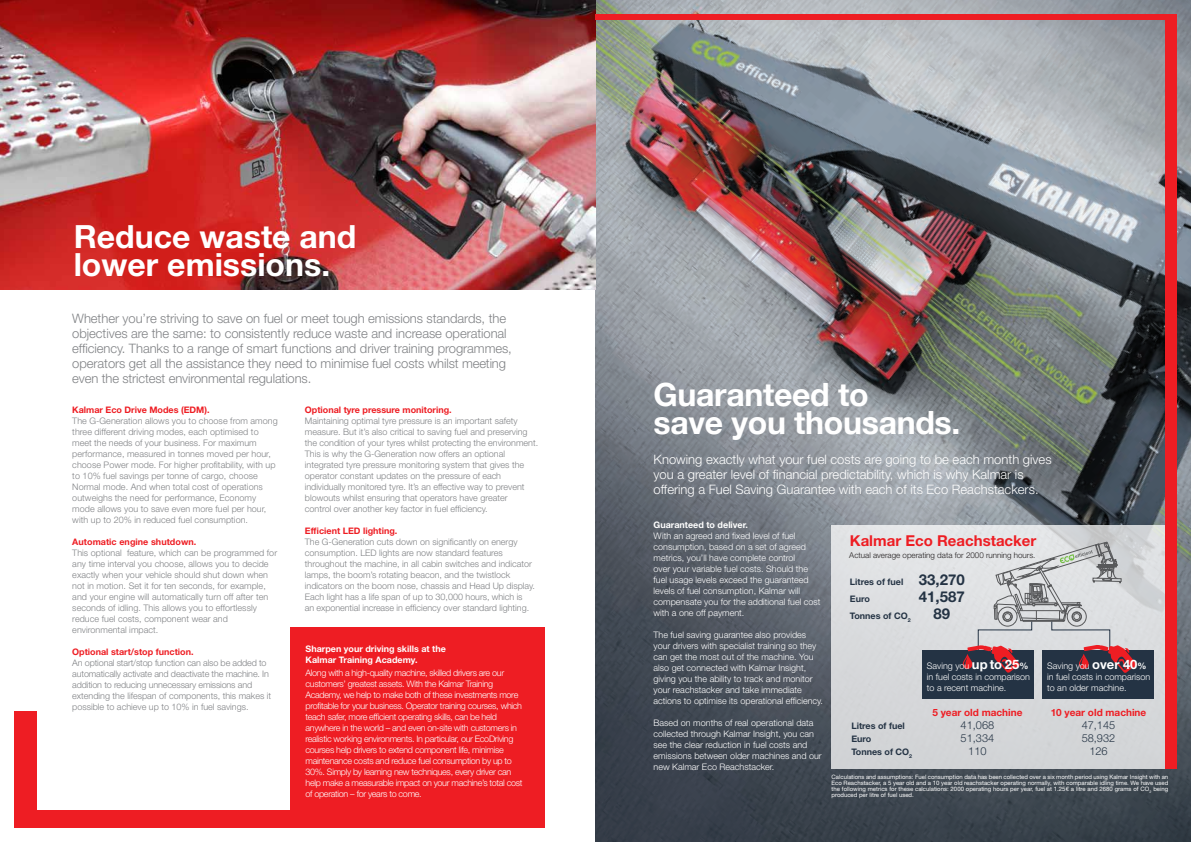
<style>
.page{position:relative;width:1191px;height:842px;background:#fff}
.page>*{position:absolute;margin:0;border:0;box-sizing:border-box;transform-origin:0 0}
.t1{font:700 32px/28px "Helvetica Neue LT Std";color:#fff}
.t2{font:700 32px/28px "Helvetica Neue";letter-spacing:-.01em;color:#fff}
.t3{font:700 15px "Helvetica Neue LT Std";color:#ee1d23}
.t4{font:700 15px "Helvetica Neue LT Std";color:#243344}
.t5{font:300 13px/15px "Helvetica Neue LT Std";letter-spacing:-.005em;color:#808285}
.t6{font:300 13px/15px "Helvetica Neue LT Std";color:#fff}
.t7{font:300 11px "Helvetica Neue LT Std";color:#243344}
.t8{font:700 10px "Helvetica Neue LT Std";color:#ee1d23}
.t9{font:300 9px/11px "Helvetica Neue LT Std";color:#808285}
.t10{font:300 9px/11px "Helvetica Neue LT Std";color:#fff}
.t11{font:300 9px/11px "Helvetica Neue LT Std";letter-spacing:-.035em;color:#fff}
.t12{font:700 9px "Helvetica Neue LT Std";color:#ee1d23}
.t13{font:700 9px/11px "Helvetica Neue LT Std";color:#fff}
.t14{font:700 9px/17px "Helvetica Neue LT Std";color:#243344}
.t15{font:300 8px "Helvetica Neue LT Std";color:#231f20}
.t16{font:6px/6px "Helvetica Neue LT Std";color:#fff;text-align:justify}
.s1{font-size:15px}
.s2{font-weight:700;font-size:13px}
.s3{font-weight:700}
</style>
<div class="page">
<img style="left:595px;top:0;width:596px;height:842px">
<img style="left:0;top:0;width:595px;height:290px">
<div style="left:595px;top:14px;width:581px;height:6px;background:#ee1d23"></div>
<div style="left:14px;top:811px;width:510px;height:17px;background:#ee1d23"></div>
<div style="left:14px;top:711px;width:23px;height:117px;background:#ee1d23"></div>
<div style="left:291px;top:627px;width:254px;height:201px;background:#ee1d23"></div>
<svg style="left:831px;top:525px;width:334px;height:244px;background:#d7d9db"></svg>
<div style="left:922px;top:650px;width:112px;height:49px;background:#243344"></div>
<div style="left:1042px;top:650px;width:112px;height:49px;background:#243344"></div>
<svg style="left:962px;top:541px;width:174px;height:132px;background:#b8b1b6"></svg>
<div style="left:1165px;top:14px;width:11px;height:755px;background:#ee1d23"></div>
<h1 class="t1" style="left:74px;top:222px;width:284px">Reduce waste and lower emissions.</h1>
<p class="t5" style="left:72px;top:310px;width:441px">Whether you’re striving to save on fuel or meet tough emissions standards, the objectives are the same: to consistently reduce waste and increase operational efficiency. Thanks to a range of smart functions and driver training programmes, operators get all the assistance they need to minimise fuel costs whilst meeting even the strictest environmental regulations.</p>
<p class="t12" style="left:72px;top:405px;width:139px">Kalmar Eco Drive Modes (EDM).</p>
<p class="t9" style="left:72px;top:416px;width:207px">The G-Generation allows you to choose from among three different driving modes, each optimised to meet the needs of your business. For maximum performance, measured in tonnes moved per hour, choose Power mode. For higher profitability, with up to 10% fuel savings per tonne of cargo, choose Normal mode. And when total cost of operations outweighs the need for performance, Economy mode allows you to save even more fuel per hour, with up to 20% in reduced fuel consumption.</p>
<p class="t12" style="left:72px;top:537px;width:125px">Automatic engine shutdown.</p>
<p class="t9" style="left:72px;top:548px;width:206px">This optional feature, which can be programmed for any time interval you choose, allows you to decide exactly when your vehicle should shut down when not in motion. Set it for ten seconds, for example, and your engine will automatically turn off after ten seconds of idling. This allows you to effortlessly reduce fuel costs, component wear and environmental impact.</p>
<p class="t12" style="left:72px;top:647px;width:123px">Optional start/stop function.</p>
<p class="t9" style="left:72px;top:657px;width:200px">An optional start/stop function can also be added to automatically activate and deactivate the machine. In addition to reducing unnecessary emissions and extending the lifespan of components, this makes it possible to achieve up to 10% in fuel savings.</p>
<p class="t12" style="left:305px;top:405px;width:148px">Optional tyre pressure monitoring.</p>
<p class="t9" style="left:305px;top:416px;width:235px">Maintaining optimal tyre pressure is an important safety measure. But it’s also critical to saving fuel and preserving the condition of your tyres whilst protecting the environment.<br>This is why the G-Generation now offers an optional integrated tyre pressure monitoring system that gives the operator constant updates on the pressure of each individually monitored tyre. It’s an effective way to prevent blowouts whilst ensuring that operators have greater<br>control over another key factor in fuel efficiency.</p>
<p class="t12" style="left:305px;top:526px;width:94px">Efficient LED lighting.</p>
<p class="t9" style="left:305px;top:537px;width:232px">The G-Generation cuts down on significantly on energy consumption. LED lights are now standard features throughout the machine, in all cabin switches and indicator lamps, the boom’s rotating beacon, and the twistlock indicators on the boom nose, chassis and Head Up display.<br>Each light has a life span of up to 30,000 hours, which is<br>an exponential increase in efficiency over standard lighting.</p>
<p class="t13" style="left:305px;top:643px;width:142px">Sharpen your driving skills at the<br>Kalmar Training Academy.</p>
<p class="t11" style="left:305px;top:667px;width:218px">Along with a high-quality machine, skilled drivers are our customers’ greatest assets. With the Kalmar Training Academy, we help to make both of these investments more profitable for your business. Operator training courses, which teach safer, more efficient operating skills, can be held anywhere in the world – and even on-site with customers in realistic working environments. In particular, our EcoDriving courses help drivers to extend component life, minimise maintenance costs and reduce fuel consumption by up to 30%. Simply by learning new techniques, every driver can help make a measurable impact on your machine’s total cost of operation – for years to come.</p>
<h1 class="t2" style="left:653px;top:382px;width:308px">Guaranteed to<br>save you thousands.</h1>
<h3 class="t6" style="left:653px;top:452px;width:399px">Knowing exactly what your fuel costs are going to be each month gives you a greater level of financial predictability, which is why Kalmar is offering a Fuel Saving Guarantee with each of its Eco Reachstackers.</h3>
<p class="t13" style="left:653px;top:519px;width:96px">Guaranteed to deliver.</p>
<p class="t10" style="left:653px;top:530px;width:168px">With an agreed and fixed level of fuel consumption, based on a set of agreed metrics, you’ll have complete control<br>over your variable fuel costs. Should the fuel usage levels exceed the guaranteed levels of fuel consumption, Kalmar will compensate you for the additional fuel cost with a one off payment.</p>
<p class="t10" style="left:653px;top:629px;width:171px">The fuel saving guarantee also provides your drivers with specialist training so they can get the most out of the machine. You also get connected with Kalmar Insight, giving you the ability to track and monitor your reachstacker and take immediate actions to optimise its operational efficiency.</p>
<p class="t10" style="left:653px;top:717px;width:170px">Based on months of real operational data collected through Kalmar Insight, you can see the clear reduction in fuel costs and emissions between older machines and our new Kalmar Eco Reachstacker.</p>
<h2 class="t3" style="left:850px;top:532px;width:188px">Kalmar Eco Reachstacker</h2>
<p class="t14" style="left:850px;top:573px;width:116px">Litres of fuel <span class="s1">33,270<br></span>Euro</p>
<p class="t15" style="left:849px;top:550px;width:188px">Actual average operating data for 2000 running hours.</p>
<h2 class="t4" style="left:919px;top:587px;width:47px">41,587</h2>
<p class="t14" style="left:850px;top:607px;width:62px">Tonnes of CO<sub>2</sub></p>
<h2 class="t4" style="left:933px;top:604px;width:18px">89</h2>
<p class="t10" style="left:927px;top:660px;width:105px">Saving you <span class="s2">up to 25</span><span class="s3">% </span>in fuel costs in comparison to a recent machine.</p>
<p class="t10" style="left:1047px;top:660px;width:105px">Saving you <span class="s2">over 40</span><span class="s3">% </span>in fuel costs in comparison to an older machine.</p>
<p class="t8" style="left:932px;top:706px;width:91px">5 year old machine</p>
<p class="t8" style="left:1050px;top:706px;width:97px">10 year old machine</p>
<p class="t14" style="left:851px;top:717px;width:55px">Litres of fuel</p>
<p class="t7" style="left:960px;top:718px;width:35px">41,068</p>
<p class="t7" style="left:1081px;top:718px;width:35px">47,145</p>
<p class="t14" style="left:851px;top:730px;width:22px">Euro</p>
<p class="t7" style="left:960px;top:731px;width:35px">51,334</p>
<p class="t7" style="left:1081px;top:731px;width:35px">58,932</p>
<p class="t14" style="left:851px;top:743px;width:62px">Tonnes of CO<sub>2</sub></p>
<p class="t7" style="left:968px;top:744px;width:20px">110</p>
<p class="t7" style="left:1089px;top:744px;width:20px">126</p>
<p class="t16" style="left:831px;top:774px;width:338px">Calculations and assumptions: Fuel consumption data has been collected over a six month period using Kalmar Insight with an Eco Reachstacker, a 5 year old and a 10 year old reachstacker operating normally, with comparable idling time. We have used the following metrics for these calculations: 2000 operating hours per year, fuel at 1.25€ a litre and 2680 grams of CO<sub>2</sub> being produced per litre of fuel used.</p>
</div>
